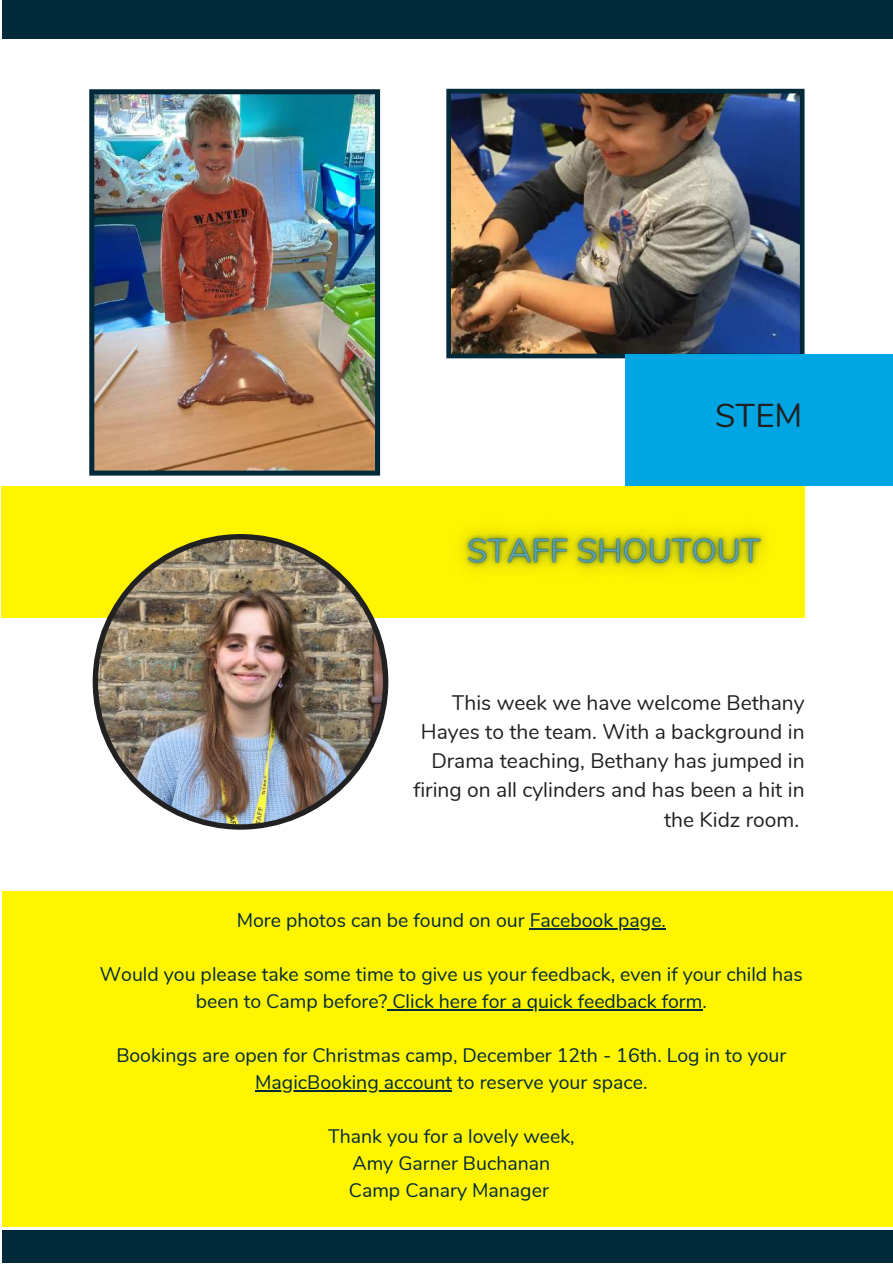
<style>
.page{position:relative;width:893px;height:1264px;background:#fff}
.page>*{position:absolute;margin:0;border:0;box-sizing:border-box;transform-origin:0 0}
.t1{font:33px "Nunito";color:#212121}
.t2{font:21px/29.2px "Nunito";color:#212121;text-align:right}
.t3{font:19.5px/27px "Nunito";color:#002939;text-align:center}
</style>
<div class="page">
<div style="left:2px;top:1229px;width:890px;height:33px;background:#002939"></div>
<div style="left:2px;top:0;width:890px;height:38px;background:#002939"></div>
<img style="left:89px;top:89px;width:291px;height:386px">
<img style="left:446px;top:89px;width:358px;height:269px">
<div style="left:625px;top:354px;width:267px;height:131px;background:#00a5e4"></div>
<div style="left:2px;top:486px;width:802px;height:131px;background:#fff401"></div>
<div style="left:2px;top:891px;width:890px;height:335px;background:#fff401"></div>
<img style="left:93px;top:534px;width:295px;height:295px">
<img style="left:366px;top:447px;width:472px;height:207px">
<hr style="left:529px;top:928px;width:137px;height:1px;background:#002939">
<hr style="left:387px;top:1009px;width:315px;height:1px;background:#002939">
<hr style="left:255px;top:1089px;width:197px;height:2px;background:#002939">
<h1 class="t1" style="left:715px;top:393px;width:88px">STEM</h1>
<p class="t2" style="left:413px;top:688px;width:392px">This week we have welcome Bethany Hayes to the team. With a background in Drama teaching, Bethany has jumped in firing on all cylinders and has been a hit in the Kidz room.</p>
<p class="t3" style="left:237px;top:907px;width:431px">More photos can be found on our Facebook page.</p>
<p class="t3" style="left:100px;top:961px;width:704px">Would you please take some time to give us your feedback, even if your child has been to Camp before? Click here for a quick feedback form.</p>
<p class="t3" style="left:116px;top:1041px;width:671px">Bookings are open for Christmas camp, December 12th - 16th. Log in to your<br>MagicBooking account to reserve your space.</p>
<p class="t3" style="left:328px;top:1122px;width:248px">Thank you for a lovely week,<br>Amy Garner Buchanan<br>Camp Canary Manager</p>
</div>
